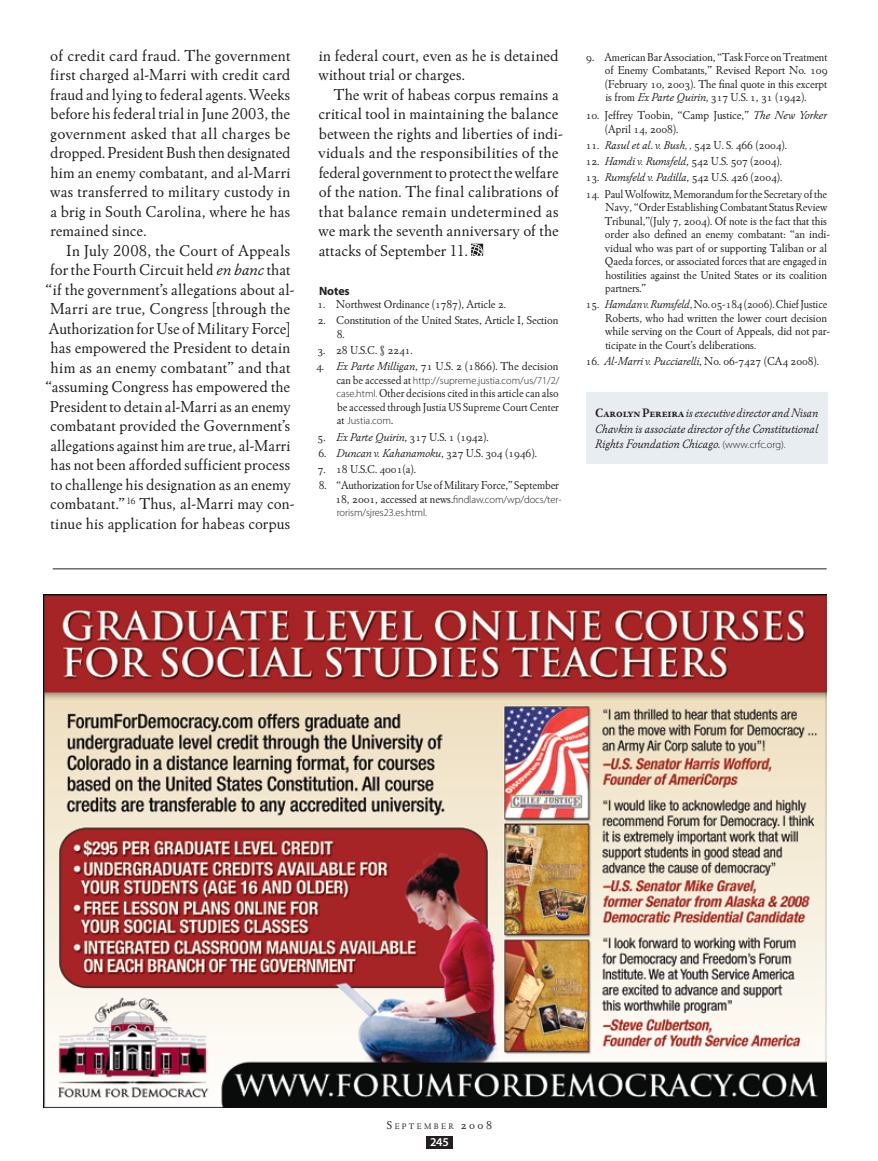
<style>
.page{position:relative;width:878px;height:1161px;background:#fff}
.page>*{position:absolute;margin:0;border:0;box-sizing:border-box;transform-origin:0 0}
.t1{font:16.5px/19.5px "Winchester New ITC";letter-spacing:.005em;color:#231f20}
.t2{font:12.75px/15.8px "Winchester New ITC Book Italic OS";color:#231f20;text-align:justify;scale:.92 1}
.t3{font:12px/13.5px "Winchester New ITC Book OS";letter-spacing:-.01em;color:#231f20}
.t4{font:12px/13.5px "Winchester New ITC Book OS";letter-spacing:-.01em;color:#231f20;scale:.95 1}
.t5{font:12px/13.5px "Winchester New ITC Book OS";letter-spacing:-.01em;color:#231f20;text-align:justify;scale:.96 1}
.t6{font:12px/13.5px "Winchester New ITC Book OS";letter-spacing:-.01em;color:#231f20;scale:.94 1}
.t7{font:700 12px "Myriad Pro";color:#231f20}
.t8{font:600 12px "Myriad Pro";color:#fff}
.t9{font:300 10.5px/13.5px "Myriad Pro";letter-spacing:-.01em;color:#231f20}
.t10{font:8.4px "Winchester New ITC Book OS";letter-spacing:.285em;color:#231f20}
.s1{font-style:italic}
.s2{font-family:"Winchester New ITC Book Italic OS"}
.s3{font-family:"Winchester New ITC Book OS";font-weight:400;font-size:12px}
.s4{font-family:"Myriad Pro";font-weight:300;font-size:10.5px}
.s5{font-family:"Winchester New ITC";font-style:italic}
.s6{font-family:"Winchester New ITC Bold SC"}
.s7{font-size:12px}
</style>
<div class="page">
<div style="left:426px;top:1136px;width:26px;height:12px;background:#231f20"></div>
<svg style="left:471px;top:244px;width:12px;height:12px"></svg>
<div style="left:586px;top:392px;width:241px;height:71px;background:#e8edf1"></div>
<img style="left:43px;top:595px;width:783px;height:513px">
<hr style="left:53px;top:568px;width:773px;height:1px;background:#231f20">
<p class="t1" style="left:50px;top:45px;width:242px;text-align:justify">of credit card fraud. The government first charged al-Marri with credit card fraud and lying to federal agents. Weeks before his federal trial in June 2003, the government asked that all charges be dropped. President Bush then designated him an enemy combatant, and al-Marri was transferred to military custody in a brig in South Carolina, where he has remained since.</p>
<p class="t1" style="left:45px;top:240px;width:251px;text-align:right">In July 2008, the Court of Appeals<br>for the Fourth Circuit held <span class="s1">en banc</span> that “if the government’s allegations about al-Marri are true, Congress [through the Authorization for Use of Military Force] has empowered the President to detain him as an enemy combatant” and that “assuming Congress has empowered the President to detain al-Marri as an enemy combatant provided the Government’s allegations against him are true, al-Marri has not been afforded sufficient process to challenge his designation as an enemy combatant.” <sup>16</sup> Thus, al-Marri may con&shy;tinue his application for habeas corpus</p>
<p class="t1" style="left:318px;top:45px;width:242px">in federal court, even as he is detained without trial or charges.</p>
<p class="t1" style="left:318px;top:84px;width:246px;text-indent:16px">The writ of habeas corpus remains a critical tool in maintaining the balance between the rights and liberties of indi&shy;viduals and the responsibilities of the federal government to protect the welfare of the nation. The final calibrations of that balance remain undetermined as we mark the seventh anniversary of the attacks of September 11.</p>
<p class="t7" style="left:319px;top:284px;width:32px">Notes</p>
<p class="t3" style="left:317px;top:297px;width:190px">1. Northwest Ordinance (1787), Article 2.</p>
<p class="t3" style="left:337px;top:314px;width:223px;text-indent:-19px">2. Constitution of the United States, Article I, Section<br>8.</p>
<p class="t3" style="left:317px;top:343px;width:97px">3. 28 U.S.C. § 2241.</p>
<p class="t3" style="left:316px;top:359px;width:244px">4. <span class="s2">Ex Parte Milligan</span>, 71 U.S. 2 (1866). The decision</p>
<p class="t9" style="left:336px;top:374px;width:224px"><span class="s3">can be accessed at</span> http://supreme.justia.com/us/71/2/</p>
<p class="t4" style="left:336px;top:386px;width:236px"><span class="s4">case.html.</span> Other decisions cited in this article can also be accessed through Justia US Supreme Court Center</p>
<p class="t9" style="left:337px;top:414px;width:58px"><span class="s3">at</span> Justia.com<span class="s3">.</span></p>
<p class="t3" style="left:317px;top:430px;width:173px">5. <span class="s5">Ex Parte Quirin</span>, 317 U.S. 1 (1942).</p>
<p class="t3" style="left:318px;top:446px;width:220px">6. <span class="s5">Duncan v. Kahanamoku</span>, 327 U.S. 304 (1946).</p>
<p class="t3" style="left:318px;top:462px;width:99px">7. 18 U.S.C. 4001(a).</p>
<p class="t3" style="left:319px;top:478px;width:242px">8. “Authorization for Use of Military Force,” September</p>
<p class="t9" style="left:335px;top:493px;width:227px"><span class="s3">18, 2001, accessed at news.</span>findlaw.com/wp/docs/ter&shy;rorism/sjres23.es.html.</p>
<p class="t5" style="left:605px;top:50px;width:233px;text-indent:-19px">9. American Bar Association, “Task Force on Treatment of Enemy Combatants,” Revised Report No. 109 (February 10, 2003). The final quote in this excerpt is from <span class="s5">Ex Parte Quirin</span>, 317 U.S. 1, 31 (1942).</p>
<p class="t3" style="left:605px;top:108px;width:223px;text-indent:-19px">10. Jeffrey Toobin, “Camp Justice,” <span class="s5">The New Yorker </span>(April 14, 2008).</p>
<p class="t3" style="left:585px;top:138px;width:203px">11. <span class="s5">Rasul et al. v. Bush, ,</span> 542 U. S. 466 (2004).</p>
<p class="t3" style="left:585px;top:154px;width:198px">12. <span class="s5">Hamdi v. Rumsfeld</span>, 542 U.S. 507 (2004).</p>
<p class="t3" style="left:585px;top:170px;width:198px">13. <span class="s5">Rumsfeld v. Padilla</span>, 542 U.S. 426 (2004).</p>
<p class="t4" style="left:604px;top:187px;width:239px;text-indent:-19px">14. Paul Wolfowitz, Memorandum for the Secretary of the Navy, “Order Establishing Combatant Status Review Tribunal,”(July 7, 2004). Of note is the fact that this order also defined an enemy combatant: “an indi&shy;vidual who was part of or supporting Taliban or al Qaeda forces, or associated forces that are engaged in hostilities against the United States or its coalition partners.”</p>
<p class="t6" style="left:605px;top:297px;width:241px;text-indent:-19px">15. <span class="s5">Hamdan v. Rumsfeld</span>, No. 05-184 (2006). Chief Justice Roberts, who had written the lower court decision while serving on the Court of Appeals, did not par&shy;ticipate in the Court’s deliberations.</p>
<p class="t3" style="left:585px;top:354px;width:235px">16. <span class="s5">Al-Marri v. Pucciarelli</span>, No. 06-7427 (CA4 2008).</p>
<p class="t2" style="left:595px;top:405px;width:244px"><span class="s6">Carolyn Pereira</span> is executive director and Nisan Chavkin is associate director of the Constitutional Rights Foundation Chicago. <span class="s4">(www.crfc.org).</span></p>
<p class="t10" style="left:387px;top:1121px;width:107px"><span class="s7">S</span>EPTEMBER <span class="s7">2008</span></p>
<p class="t8" style="left:430px;top:1134px;width:20px">245</p>
</div>
